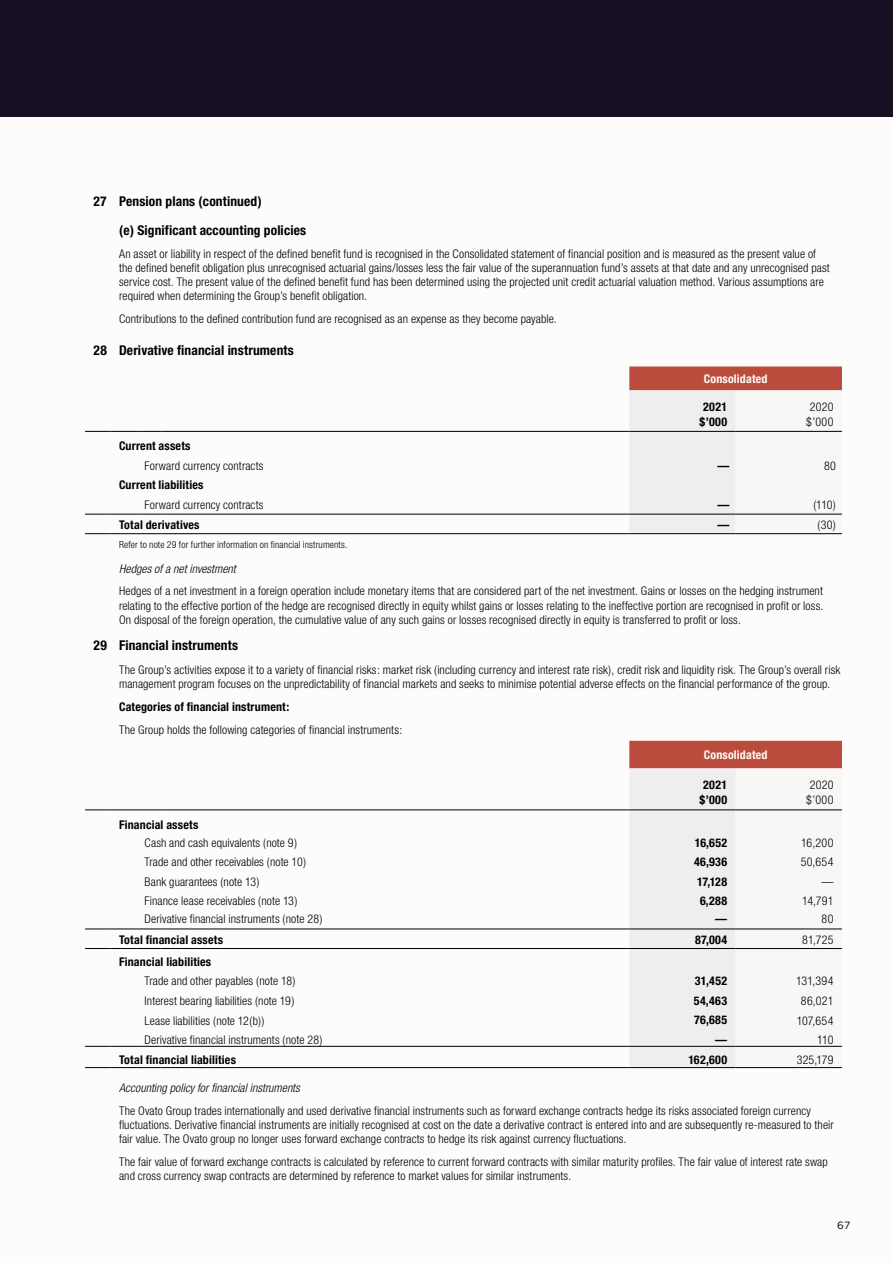
<style>
.page{position:relative;width:893px;height:1263px;background:#fdfcfa}
.page>*{position:absolute;margin:0;border:0;box-sizing:border-box;transform-origin:0 0}
.t1{font:700 condensed 13.5px/28.7px "Helvetica Neue";letter-spacing:.01em;color:#000}
.t2{font:300 condensed 12px/14.2px "Helvetica Neue";letter-spacing:.01em;color:#000}
.t3{font:700 condensed 12px "Helvetica Neue";letter-spacing:.015em;color:#000}
.t4{font:italic 300 condensed 12px "Helvetica Neue";letter-spacing:.005em;color:#000}
.t5{font:700 condensed 12px "Helvetica Neue";letter-spacing:.015em;color:#fdfcfa}
.t6{font:10.5px "Gotham";color:#000}
.t7{font:300 condensed 9.75px "Helvetica Neue";letter-spacing:.015em;color:#000}
</style>
<div class="page">
<div style="left:0;top:0;width:893px;height:117px;background:#161022"></div>
<div style="left:629px;top:366px;width:213px;height:24px;background:#bb4b3c"></div>
<svg style="left:629px;top:390px;width:107px;height:677px;fill:#efeeee"></svg>
<svg style="left:736px;top:390px;width:106px;height:656px"></svg>
<svg style="left:85px;top:431px;width:77px;height:1px"></svg>
<hr style="left:162px;top:431px;width:467px;height:1px;background:#000">
<svg style="left:85px;top:514px;width:77px;height:1px"></svg>
<hr style="left:162px;top:514px;width:467px;height:1px;background:#000">
<hr style="left:629px;top:514px;width:107px;height:1px;background:#000">
<hr style="left:736px;top:514px;width:106px;height:1px;background:#000">
<svg style="left:85px;top:929px;width:77px;height:1px"></svg>
<hr style="left:162px;top:929px;width:467px;height:1px;background:#000">
<hr style="left:629px;top:929px;width:107px;height:1px;background:#000">
<hr style="left:736px;top:929px;width:106px;height:1px;background:#000">
<svg style="left:85px;top:948px;width:77px;height:1px"></svg>
<hr style="left:162px;top:948px;width:467px;height:1px;background:#000">
<hr style="left:629px;top:948px;width:107px;height:1px;background:#000">
<hr style="left:736px;top:948px;width:106px;height:1px;background:#000">
<svg style="left:85px;top:1067px;width:77px;height:1px"></svg>
<hr style="left:162px;top:1067px;width:467px;height:1px;background:#000">
<hr style="left:629px;top:1067px;width:107px;height:1px;background:#000">
<hr style="left:736px;top:1067px;width:106px;height:1px;background:#000">
<svg style="left:85px;top:1046px;width:77px;height:1px"></svg>
<hr style="left:162px;top:1046px;width:467px;height:1px;background:#000">
<hr style="left:629px;top:1046px;width:107px;height:1px;background:#000">
<hr style="left:736px;top:1046px;width:106px;height:1px;background:#000">
<svg style="left:85px;top:809px;width:77px;height:1px"></svg>
<hr style="left:162px;top:809px;width:467px;height:1px;background:#000">
<hr style="left:629px;top:809px;width:107px;height:1px;background:#000">
<hr style="left:736px;top:809px;width:106px;height:1px;background:#000">
<svg style="left:85px;top:533px;width:77px;height:1px"></svg>
<hr style="left:162px;top:533px;width:467px;height:1px;background:#000">
<hr style="left:629px;top:533px;width:107px;height:1px;background:#000">
<hr style="left:736px;top:533px;width:106px;height:1px;background:#000">
<hr style="left:629px;top:431px;width:107px;height:1px;background:#000">
<hr style="left:736px;top:431px;width:106px;height:1px;background:#000">
<p class="t1" style="left:119px;top:187px;width:189px;text-indent:-26px">27 Pension plans (continued)<br>(e) Significant accounting policies</p>
<p class="t2" style="left:119px;top:246px;width:712px">An asset or liability in respect of the defined benefit fund is recognised in the Consolidated statement of financial position and is measured as the present value of the defined benefit obligation plus unrecognised actuarial gains/losses less the fair value of the superannuation fund’s assets at that date and any unrecognised past service cost. The present value of the defined benefit fund has been determined using the projected unit credit actuarial valuation method. Various assumptions are required when determining the Group’s benefit obligation.</p>
<p class="t2" style="left:119px;top:312px;width:439px">Contributions to the defined contribution fund are recognised as an expense as they become payable.</p>
<p class="t1" style="left:94px;top:335px;width:202px">28 Derivative financial instruments</p>
<p class="t5" style="left:704px;top:372px;width:65px">Consolidated</p>
<p class="t3" style="left:703px;top:399px;width:25px">2021</p>
<p class="t2" style="left:810px;top:399px;width:25px">2020</p>
<p class="t3" style="left:700px;top:414px;width:29px">$’000</p>
<p class="t2" style="left:806px;top:414px;width:29px">$’000</p>
<p class="t3" style="left:119px;top:439px;width:73px">Current assets</p>
<p class="t2" style="left:145px;top:458px;width:120px">Forward currency contracts</p>
<p class="t3" style="left:718px;top:458px;width:13px">—</p>
<p class="t2" style="left:824px;top:458px;width:13px">80</p>
<p class="t3" style="left:119px;top:478px;width:86px">Current liabilities</p>
<p class="t2" style="left:145px;top:498px;width:120px">Forward currency contracts</p>
<p class="t3" style="left:718px;top:497px;width:13px">—</p>
<p class="t2" style="left:813px;top:498px;width:24px">(110)</p>
<p class="t3" style="left:119px;top:517px;width:82px">Total derivatives</p>
<p class="t3" style="left:718px;top:517px;width:13px">—</p>
<p class="t2" style="left:817px;top:517px;width:20px">(30)</p>
<p class="t7" style="left:119px;top:539px;width:230px">Refer to note 29 for further information on financial instruments.</p>
<p class="t4" style="left:119px;top:561px;width:118px">Hedges of a net investment</p>
<p class="t2" style="left:119px;top:584px;width:706px;text-align:justify">Hedges of a net investment in a foreign operation include monetary items that are considered part of the net investment. Gains or losses on the hedging instrument relating to the effective portion of the hedge are recognised directly in equity whilst gains or losses relating to the ineffective portion are recognised in profit or loss.<br>On disposal of the foreign operation, the cumulative value of any such gains or losses recognised directly in equity is transferred to profit or loss.</p>
<p class="t1" style="left:94px;top:631px;width:146px">29 Financial instruments</p>
<p class="t2" style="left:119px;top:663px;width:723px">The Group’s activities expose it to a variety of financial risks: market risk (including currency and interest rate risk), credit risk and liquidity risk. The Group’s overall risk management program focuses on the unpredictability of financial markets and seeks to minimise potential adverse effects on the financial performance of the group.</p>
<p class="t3" style="left:119px;top:700px;width:172px">Categories of financial instrument:</p>
<p class="t2" style="left:119px;top:722px;width:285px">The Group holds the following categories of financial instruments:</p>
<p class="t5" style="left:704px;top:748px;width:65px">Consolidated</p>
<p class="t3" style="left:703px;top:777px;width:25px">2021</p>
<p class="t2" style="left:810px;top:777px;width:25px">2020</p>
<p class="t3" style="left:700px;top:792px;width:29px">$’000</p>
<p class="t2" style="left:806px;top:793px;width:29px">$’000</p>
<p class="t3" style="left:119px;top:818px;width:81px">Financial assets</p>
<p class="t2" style="left:145px;top:835px;width:154px">Cash and cash equivalents (note 9)</p>
<p class="t3" style="left:695px;top:835px;width:34px">16,652</p>
<p class="t2" style="left:801px;top:835px;width:34px">16,200</p>
<p class="t2" style="left:145px;top:855px;width:163px">Trade and other receivables (note 10)</p>
<p class="t3" style="left:694px;top:855px;width:35px">46,936</p>
<p class="t2" style="left:801px;top:855px;width:34px">50,654</p>
<p class="t2" style="left:145px;top:874px;width:117px">Bank guarantees (note 13)</p>
<p class="t3" style="left:697px;top:874px;width:31px">17,128</p>
<p class="t2" style="left:821px;top:874px;width:13px">—</p>
<p class="t2" style="left:145px;top:894px;width:154px">Finance lease receivables (note 13)</p>
<p class="t3" style="left:700px;top:894px;width:29px">6,288</p>
<p class="t2" style="left:802px;top:894px;width:33px">14,791</p>
<p class="t2" style="left:145px;top:911px;width:179px">Derivative financial instruments (note 28)</p>
<p class="t3" style="left:715px;top:911px;width:13px">—</p>
<p class="t2" style="left:822px;top:911px;width:13px">80</p>
<p class="t3" style="left:119px;top:933px;width:106px">Total financial assets</p>
<p class="t3" style="left:695px;top:933px;width:34px">87,004</p>
<p class="t2" style="left:802px;top:933px;width:33px">81,725</p>
<p class="t3" style="left:119px;top:954px;width:94px">Financial liabilities</p>
<p class="t2" style="left:145px;top:974px;width:152px">Trade and other payables (note 18)</p>
<p class="t3" style="left:695px;top:974px;width:34px">31,452</p>
<p class="t2" style="left:796px;top:974px;width:39px">131,394</p>
<p class="t2" style="left:145px;top:993px;width:151px">Interest bearing liabilities (note 19)</p>
<p class="t3" style="left:694px;top:993px;width:35px">54,463</p>
<p class="t2" style="left:801px;top:993px;width:34px">86,021</p>
<p class="t2" style="left:145px;top:1013px;width:121px">Lease liabilities (note 12(b))</p>
<p class="t3" style="left:694px;top:1013px;width:35px">76,685</p>
<p class="t2" style="left:797px;top:1013px;width:38px">107,654</p>
<p class="t2" style="left:145px;top:1032px;width:179px">Derivative financial instruments (note 28)</p>
<p class="t3" style="left:715px;top:1032px;width:13px">—</p>
<p class="t2" style="left:817px;top:1032px;width:18px">110</p>
<p class="t3" style="left:119px;top:1052px;width:118px">Total financial liabilities</p>
<p class="t3" style="left:688px;top:1052px;width:40px">162,600</p>
<p class="t2" style="left:797px;top:1053px;width:38px">325,179</p>
<p class="t4" style="left:119px;top:1081px;width:182px">Accounting policy for financial instruments</p>
<p class="t2" style="left:119px;top:1103px;width:716px">The Ovato Group trades internationally and used derivative financial instruments such as forward exchange contracts hedge its risks associated foreign currency fluctuations. Derivative financial instruments are initially recognised at cost on the date a derivative contract is entered into and are subsequently re-measured to their fair value. The Ovato group no longer uses forward exchange contracts to hedge its risk against currency fluctuations.</p>
<p class="t2" style="left:119px;top:1155px;width:710px">The fair value of forward exchange contracts is calculated by reference to current forward contracts with similar maturity profiles. The fair value of interest rate swap and cross currency swap contracts are determined by reference to market values for similar instruments.</p>
<p class="t6" style="left:837px;top:1219px;width:15px">67</p>
</div>
